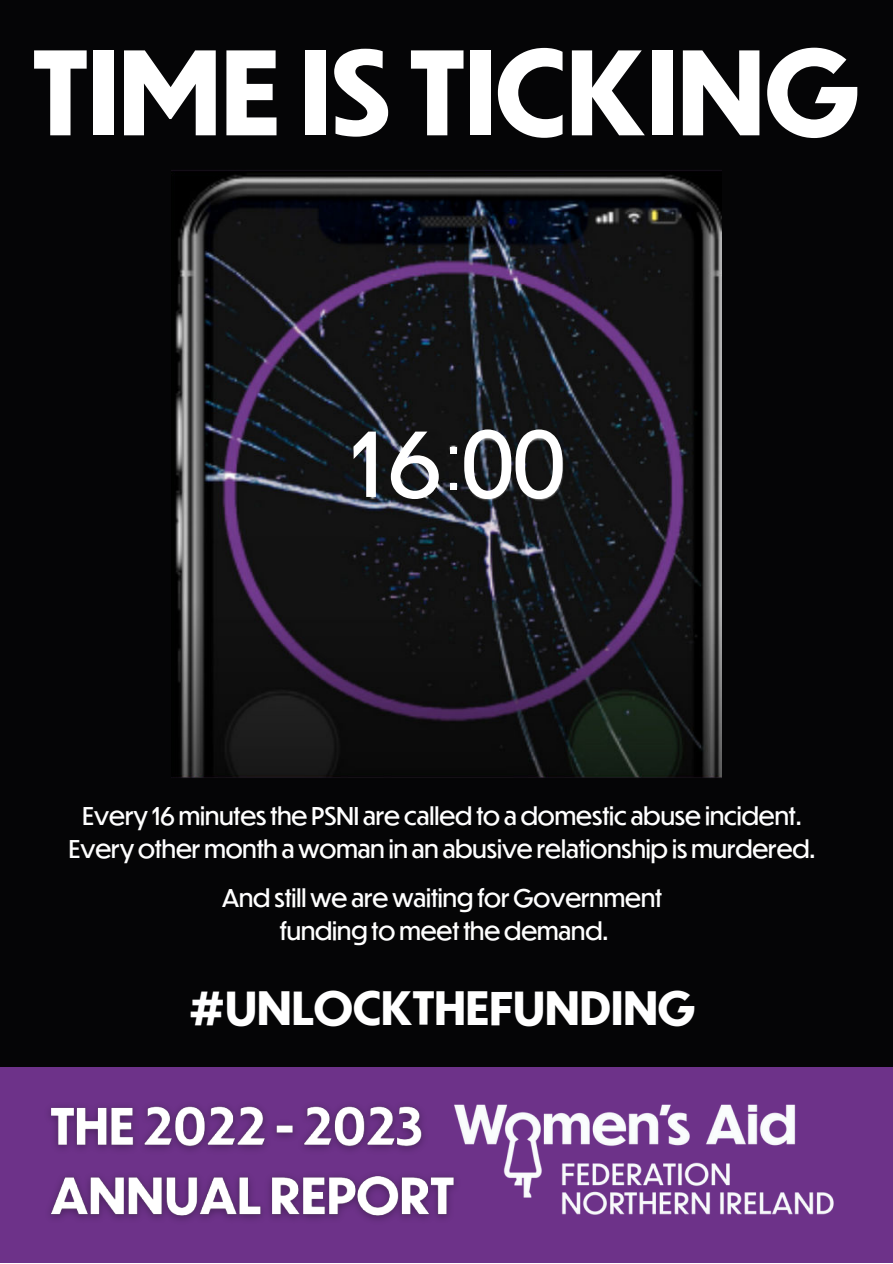
<style>
.page{position:relative;width:893px;height:1264px;background:#fff}
.page>*{position:absolute;margin:0;border:0;box-sizing:border-box;transform-origin:0 0}
.t1{font:700 113.7px "Dunbar Tall";color:#fff}
.t2{font:87.6px "Dunbar Tall";color:#fff}
.t3{font:51.45px/36.5px "Dunbar Tall";color:#fff}
.t4{font:700 45px "Dunbar Tall";color:#fff}
.t5{font:24px/33px "Dunbar Tall";color:#fff;text-align:center}
</style>
<div class="page">
<div style="left:0;top:0;width:892px;height:1262px;background:#050506"></div>
<div style="left:0;top:1067px;width:892px;height:195px;background:#6d3289"></div>
<img style="left:467px;top:1104px;width:367px;height:111px">
<img style="left:171px;top:170px;width:550px;height:608px">
<img style="left:49px;top:1104px;width:418px;height:116px">
<h1 class="t1" style="left:33px;top:9px;width:828px">TIME IS TICKING</h1>
<h2 class="t2" style="left:350px;top:401px;width:217px">16 00</h2>
<h3 class="t3" style="left:460px;top:522px;width:14px;rotate:-180deg">. .</h3>
<p class="t5" style="left:69px;top:798px;width:748px">Every 16 minutes the PSNI are called to a domestic abuse incident.<br>Every other month a woman in an abusive relationship is murdered.</p>
<p class="t5" style="left:222px;top:880px;width:441px">And still we are waiting for Government funding to meet the demand.</p>
<h3 class="t4" style="left:189px;top:974px;width:508px">#UNLOCKTHEFUNDING</h3>
</div>
